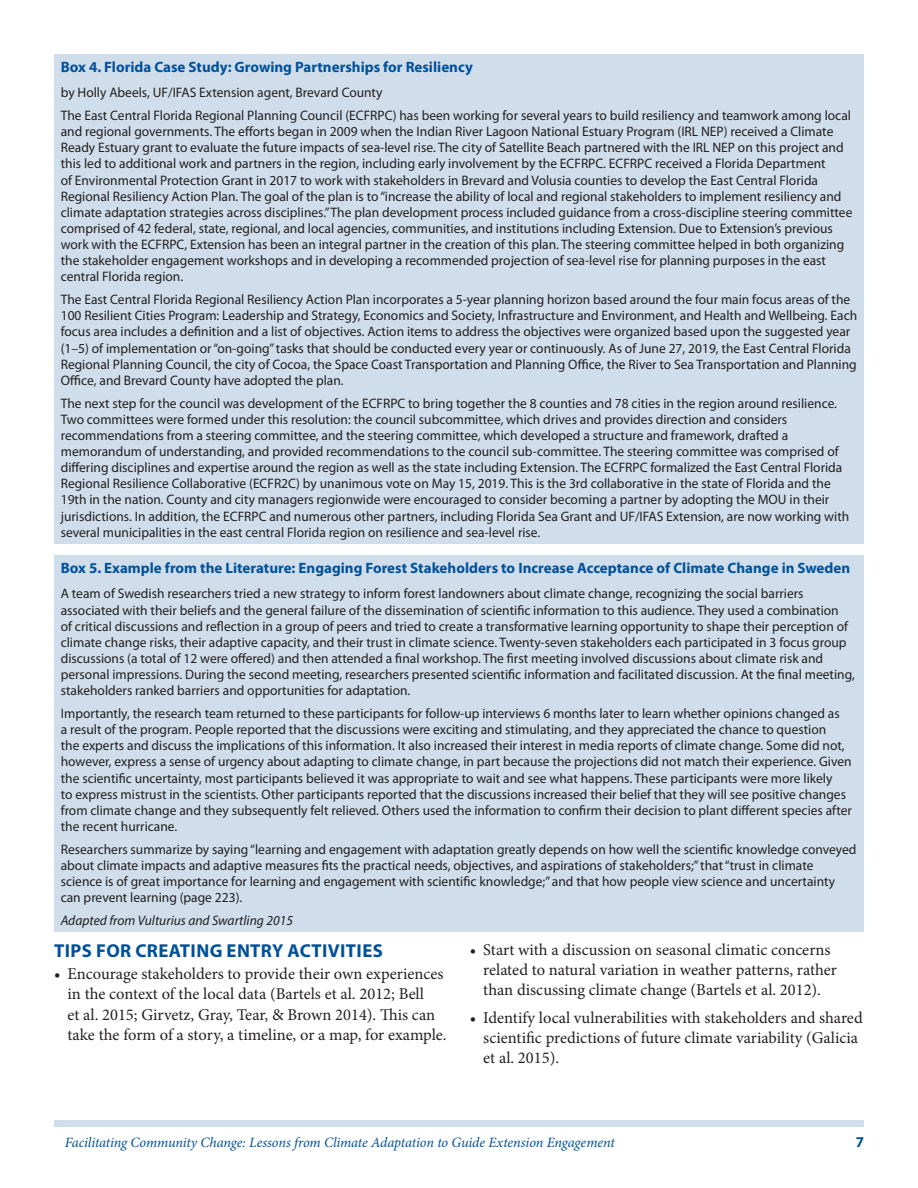
<style>
.page{position:relative;width:918px;height:1188px;background:#fff}
.page>*{position:absolute;margin:0;border:0;box-sizing:border-box;transform-origin:0 0}
.SectionHeading2{font:700 18.75px "Myriad Pro";letter-spacing:.02em;color:#01519a}
.t1{font:16.5px/20.2px "Minion Pro";color:#231f20}
.TableCaption{font:700 15px "Myriad Pro";color:#01519a}
.RunningTitleItalics{font:italic 14.25px "Minion Pro";letter-spacing:-.01em;color:#01519a}
.TableParagraph{font:13.8px/16.2px "Myriad Pro";color:#231f20}
.TableParagraph-2{font:italic 13.8px "Myriad Pro";color:#231f20}
</style>
<div class="page">
<div style="left:54px;top:1120px;width:810px;height:7px;background:#d0deeb"></div>
<div style="left:54px;top:54px;width:810px;height:489px;background:#d0deeb"></div>
<div style="left:54px;top:555px;width:810px;height:377px;background:#d0deeb"></div>
<p class="TableCaption" style="left:61px;top:57px;width:414px">Box 4. Florida Case Study: Growing Partnerships for Resiliency</p>
<p class="TableParagraph" style="left:61px;top:84px;width:323px">by Holly Abeels, UF/IFAS Extension agent, Brevard County</p>
<p class="TableParagraph" style="left:61px;top:107px;width:793px">The East Central Florida Regional Planning Council (ECFRPC) has been working for several years to build resiliency and teamwork among local and regional governments. The efforts began in 2009 when the Indian River Lagoon National Estuary Program (IRL NEP) received a Climate Ready Estuary grant to evaluate the future impacts of sea-level rise. The city of Satellite Beach partnered with the IRL NEP on this project and this led to additional work and partners in the region, including early involvement by the ECFRPC. ECFRPC received a Florida Department<br>of Environmental Protection Grant in 2017 to work with stakeholders in Brevard and Volusia counties to develop the East Central Florida Regional Resiliency Action Plan. The goal of the plan is to “increase the ability of local and regional stakeholders to implement resiliency and climate adaptation strategies across disciplines.” The plan development process included guidance from a cross-discipline steering committee comprised of 42 federal, state, regional, and local agencies, communities, and institutions including Extension. Due to Extension’s previous work with the ECFRPC, Extension has been an integral partner in the creation of this plan. The steering committee helped in both organizing the stakeholder engagement workshops and in developing a recommended projection of sea-level rise for planning purposes in the east central Florida region.</p>
<p class="TableParagraph" style="left:61px;top:291px;width:798px">The East Central Florida Regional Resiliency Action Plan incorporates a 5-year planning horizon based around the four main focus areas of the 100 Resilient Cities Program: Leadership and Strategy, Economics and Society, Infrastructure and Environment, and Health and Wellbeing. Each focus area includes a definition and a list of objectives. Action items to address the objectives were organized based upon the suggested year (1–5) of implementation or “on-going” tasks that should be conducted every year or continuously. As of June 27, 2019, the East Central Florida Regional Planning Council, the city of Cocoa, the Space Coast Transportation and Planning Office, the River to Sea Transportation and Planning Office, and Brevard County have adopted the plan.</p>
<p class="TableParagraph" style="left:61px;top:395px;width:790px">The next step for the council was development of the ECFRPC to bring together the 8 counties and 78 cities in the region around resilience.<br>Two committees were formed under this resolution: the council subcommittee, which drives and provides direction and considers recommendations from a steering committee, and the steering committee, which developed a structure and framework, drafted a memorandum of understanding, and provided recommendations to the council sub-committee. The steering committee was comprised of differing disciplines and expertise around the region as well as the state including Extension. The ECFRPC formalized the East Central Florida Regional Resilience Collaborative (ECFR2C) by unanimous vote on May 15, 2019. This is the 3rd collaborative in the state of Florida and the 19th in the nation. County and city managers regionwide were encouraged to consider becoming a partner by adopting the MOU in their jurisdictions. In addition, the ECFRPC and numerous other partners, including Florida Sea Grant and UF/IFAS Extension, are now working with several municipalities in the east central Florida region on resilience and sea-level rise.</p>
<p class="TableCaption" style="left:61px;top:559px;width:791px">Box 5. Example from the Literature: Engaging Forest Stakeholders to Increase Acceptance of Climate Change in Sweden</p>
<p class="TableParagraph" style="left:61px;top:586px;width:796px">A team of Swedish researchers tried a new strategy to inform forest landowners about climate change, recognizing the social barriers associated with their beliefs and the general failure of the dissemination of scientific information to this audience. They used a combination<br>of critical discussions and reflection in a group of peers and tried to create a transformative learning opportunity to shape their perception of climate change risks, their adaptive capacity, and their trust in climate science. Twenty-seven stakeholders each participated in 3 focus group discussions (a total of 12 were offered) and then attended a final workshop. The first meeting involved discussions about climate risk and personal impressions. During the second meeting, researchers presented scientific information and facilitated discussion. At the final meeting, stakeholders ranked barriers and opportunities for adaptation.</p>
<p class="TableParagraph" style="left:61px;top:705px;width:793px">Importantly, the research team returned to these participants for follow-up interviews 6 months later to learn whether opinions changed as<br>a result of the program. People reported that the discussions were exciting and stimulating, and they appreciated the chance to question<br>the experts and discuss the implications of this information. It also increased their interest in media reports of climate change. Some did not, however, express a sense of urgency about adapting to climate change, in part because the projections did not match their experience. Given the scientific uncertainty, most participants believed it was appropriate to wait and see what happens. These participants were more likely<br>to express mistrust in the scientists. Other participants reported that the discussions increased their belief that they will see positive changes from climate change and they subsequently felt relieved. Others used the information to confirm their decision to plant different species after the recent hurricane.</p>
<p class="TableParagraph" style="left:61px;top:841px;width:797px">Researchers summarize by saying “learning and engagement with adaptation greatly depends on how well the scientific knowledge conveyed about climate impacts and adaptive measures fits the practical needs, objectives, and aspirations of stakeholders;” that “trust in climate science is of great importance for learning and engagement with scientific knowledge;” and that how people view science and uncertainty can prevent learning (page 223).</p>
<p class="TableParagraph-2" style="left:61px;top:912px;width:234px">Adapted from Vulturius and Swartling 2015</p>
<p class="SectionHeading2" style="left:54px;top:938px;width:330px">TIPS FOR CREATING ENTRY ACTIVITIES</p>
<p class="t1" style="left:68px;top:964px;width:381px;text-indent:-14px">• Encourage stakeholders to provide their own experiences in the context of the local data (Bartels et al. 2012; Bell<br>et al. 2015; Girvetz, Gray, Tear, &amp; Brown 2014). This can take the form of a story, a timeline, or a map, for example.</p>
<p class="t1" style="left:483px;top:939px;width:355px;text-indent:-14px">• Start with a discussion on seasonal climatic concerns related to natural variation in weather patterns, rather than discussing climate change (Bartels et al. 2012).</p>
<p class="t1" style="left:483px;top:1007px;width:381px;text-indent:-14px">• Identify local vulnerabilities with stakeholders and shared scientific predictions of future climate variability (Galicia et al. 2015).</p>
<p class="RunningTitleItalics" style="left:65px;top:1133px;width:551px">Facilitating Community Change: Lessons from Climate Adaptation to Guide Extension Engagement</p>
<p class="TableCaption" style="left:856px;top:1133px;width:10px">7</p>
</div>
